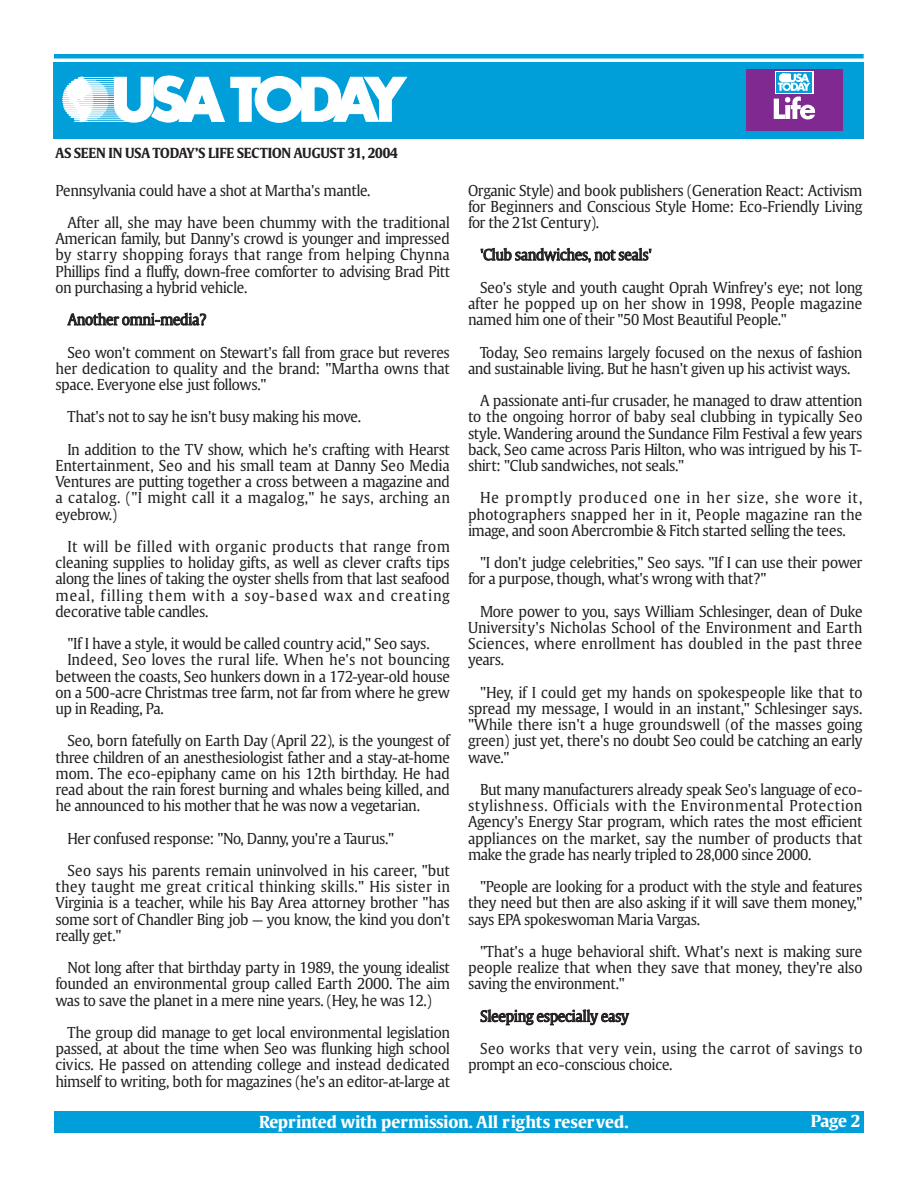
<style>
.page{position:relative;width:918px;height:1188px;background:#fff}
.page>*{position:absolute;margin:0;border:0;box-sizing:border-box;transform-origin:0 0}
.t1{font:700 16.5px "USAT Roman";letter-spacing:-.015em;color:#fff}
.t2{font:15px/16.2px "USAT Roman";letter-spacing:-.025em;color:#231f20;text-align:justify;scale:.95 1}
.t3{font:15px/32.7px "USAT Roman";color:#231f20;scale:.95 1}
.t4{font:15px "USAT Roman";letter-spacing:.01em;color:#231f20;scale:.95 1}
.t5{font:15px "USAT Roman";letter-spacing:-.045em;color:#231f20;scale:.95 1}
.t6{font:700 13.8px "USAT Roman";letter-spacing:-.015em;color:#231f20;scale:.95 1}
</style>
<div class="page">
<hr style="left:54px;top:54px;width:810px;height:4px;background:#009fda">
<div style="left:54px;top:62px;width:810px;height:77px;background:#009fda"></div>
<hr style="left:83px;top:77px;width:33px;height:1px;background:#fff">
<hr style="left:81px;top:79px;width:34px;height:1px;background:#fff">
<hr style="left:80px;top:81px;width:35px;height:1px;background:#fff">
<hr style="left:80px;top:83px;width:35px;height:1px;background:#fff">
<hr style="left:78px;top:85px;width:37px;height:1px;background:#fff">
<hr style="left:79px;top:87px;width:36px;height:1px;background:#fff">
<hr style="left:76px;top:90px;width:39px;height:1px;background:#fff">
<hr style="left:77px;top:92px;width:38px;height:1px;background:#fff">
<hr style="left:78px;top:94px;width:37px;height:1px;background:#fff">
<hr style="left:78px;top:96px;width:37px;height:1px;background:#fff">
<hr style="left:76px;top:98px;width:39px;height:1px;background:#fff">
<hr style="left:78px;top:100px;width:37px;height:1px;background:#fff">
<hr style="left:77px;top:102px;width:38px;height:1px;background:#fff">
<hr style="left:77px;top:104px;width:39px;height:1px;background:#fff">
<hr style="left:85px;top:106px;width:31px;height:1px;background:#fff">
<hr style="left:85px;top:108px;width:31px;height:1px;background:#fff">
<hr style="left:87px;top:110px;width:30px;height:1px;background:#fff">
<hr style="left:88px;top:113px;width:30px;height:1px;background:#fff">
<hr style="left:85px;top:115px;width:35px;height:1px;background:#fff">
<hr style="left:84px;top:117px;width:38px;height:1px;background:#fff">
<hr style="left:83px;top:119px;width:41px;height:1px;background:#fff">
<hr style="left:84px;top:121px;width:44px;height:1px;background:#fff">
<hr style="left:65px;top:89px;width:27px;height:2px;background:#fff">
<hr style="left:64px;top:91px;width:28px;height:2px;background:#fff">
<hr style="left:64px;top:93px;width:28px;height:2px;background:#fff">
<hr style="left:64px;top:104px;width:29px;height:2px;background:#fff">
<hr style="left:64px;top:106px;width:28px;height:2px;background:#fff">
<hr style="left:65px;top:108px;width:27px;height:2px;background:#fff">
<hr style="left:70px;top:83px;width:32px;height:2px;background:#fff">
<hr style="left:68px;top:85px;width:36px;height:2px;background:#fff">
<hr style="left:66px;top:87px;width:39px;height:2px;background:#fff">
<hr style="left:63px;top:96px;width:45px;height:1px;background:#fff">
<hr style="left:63px;top:98px;width:45px;height:1px;background:#fff">
<hr style="left:63px;top:100px;width:45px;height:1px;background:#fff">
<hr style="left:63px;top:102px;width:45px;height:1px;background:#fff">
<hr style="left:66px;top:110px;width:39px;height:2px;background:#fff">
<hr style="left:68px;top:112px;width:36px;height:2px;background:#fff">
<hr style="left:70px;top:114px;width:32px;height:2px;background:#fff">
<hr style="left:71px;top:116px;width:29px;height:2px;background:#fff">
<svg style="left:113px;top:75px;width:295px;height:48px"></svg>
<svg style="left:67px;top:77px;width:32px;height:46px"></svg>
<div style="left:54px;top:1111px;width:810px;height:21px;background:#009fda"></div>
<div style="left:746px;top:70px;width:97px;height:61px;background:#802990"></div>
<div style="left:775px;top:71px;width:38px;height:23px;background:#fff"></div>
<svg style="left:776px;top:72px;width:36px;height:2px"></svg>
<svg style="left:774px;top:74px;width:41px;height:45px"></svg>
<p class="t6" style="left:55px;top:148px;width:362px">AS SEEN IN USA TODAY’S LIFE SECTION AUGUST 31, 2004</p>
<p class="t2" style="left:67px;top:176px;width:404px;line-height:32.4px;text-indent:-12px">Pennsylvania could have a shot at Martha's mantle.<br>After all, she may have been chummy with the traditional</p>
<p class="t2" style="left:55px;top:233px;width:417px">American family, but Danny's crowd is younger and impressed by starry shopping forays that range from helping Chynna Phillips find a fluffy, down-free comforter to advising Brad Pitt on purchasing a hybrid vehicle.</p>
<p class="t2" style="left:68px;top:305px;width:404px;line-height:32.7px">Another omni-media?<br>Seo won't comment on Stewart's fall from grace but reveres</p>
<p class="t2" style="left:56px;top:362px;width:417px">her dedication to quality and the brand: "Martha owns that space. Everyone else just follows."</p>
<p class="t2" style="left:68px;top:403px;width:404px;line-height:32.4px">That's not to say he isn't busy making his move.<br>In addition to the TV show, which he's crafting with Hearst</p>
<p class="t2" style="left:56px;top:459px;width:417px">Entertainment, Seo and his small team at Danny Seo Media Ventures are putting together a cross between a magazine and a catalog. ("I might call it a magalog," he says, arching an eyebrow.)</p>
<p class="t2" style="left:56px;top:540px;width:417px;text-indent:12px">It will be filled with organic products that range from cleaning supplies to holiday gifts, as well as clever crafts tips along the lines of taking the oyster shells from that last seafood meal, filling them with a soy-based wax and creating decorative table candles.</p>
<p class="t2" style="left:68px;top:638px;width:383px">"If I have a style, it would be called country acid," Seo says.</p>
<p class="t4" style="left:68px;top:654px;width:404px">Indeed, Seo loves the rural life. When he's not bouncing</p>
<p class="t2" style="left:56px;top:670px;width:417px">between the coasts, Seo hunkers down in a 172-year-old house</p>
<p class="t2" style="left:56px;top:686px;width:417px">on a 500-acre Christmas tree farm, not far from where he grew</p>
<p class="t5" style="left:56px;top:703px;width:115px">up in Reading, Pa.</p>
<p class="t2" style="left:56px;top:735px;width:417px;text-indent:12px">Seo, born fatefully on Earth Day (April 22), is the youngest of three children of an anesthesiologist father and a stay-at-home mom. The eco-epiphany came on his 12th birthday. He had read about the rain forest burning and whales being killed, and he announced to his mother that he was now a vegetarian.</p>
<p class="t2" style="left:68px;top:824px;width:404px;line-height:32.4px">Her confused response: "No, Danny, you're a Taurus."<br>Seo says his parents remain uninvolved in his career, "but</p>
<p class="t2" style="left:56px;top:881px;width:417px">they taught me great critical thinking skills." His sister in Virginia is a teacher, while his Bay Area attorney brother "has some sort of Chandler Bing job — you know, the kind you don't really get."</p>
<p class="t2" style="left:56px;top:962px;width:417px;text-indent:12px">Not long after that birthday party in 1989, the young idealist founded an environmental group called Earth 2000. The aim was to save the planet in a mere nine years. (Hey, he was 12.)</p>
<p class="t2" style="left:56px;top:1026px;width:417px;text-indent:12px">The group did manage to get local environmental legislation passed, at about the time when Seo was flunking high school civics. He passed on attending college and instead dedicated himself to writing, both for magazines (he's an editor-at-large at</p>
<p class="t2" style="left:468px;top:184px;width:417px">Organic Style) and book publishers (Generation React: Activism for Beginners and Conscious Style Home: Eco-Friendly Living for the 21st Century).</p>
<p class="t2" style="left:480px;top:240px;width:404px;line-height:32.7px">'Club sandwiches, not seals'<br>Seo's style and youth caught Oprah Winfrey's eye; not long</p>
<p class="t2" style="left:468px;top:297px;width:417px">after he popped up on her show in 1998, People magazine named him one of their "50 Most Beautiful People."</p>
<p class="t2" style="left:468px;top:346px;width:417px;text-indent:12px">Today, Seo remains largely focused on the nexus of fashion and sustainable living. But he hasn't given up his activist ways.</p>
<p class="t2" style="left:468px;top:395px;width:417px;text-indent:12px">A passionate anti-fur crusader, he managed to draw attention to the ongoing horror of baby seal clubbing in typically Seo style. Wandering around the Sundance Film Festival a few years back, Seo came across Paris Hilton, who was intrigued by his T&shy;shirt: "Club sandwiches, not seals."</p>
<p class="t2" style="left:468px;top:492px;width:417px;text-indent:12px">He promptly produced one in her size, she wore it, photographers snapped her in it, People magazine ran the image, and soon Abercrombie &amp; Fitch started selling the tees.</p>
<p class="t2" style="left:468px;top:557px;width:417px;text-indent:12px">"I don't judge celebrities," Seo says. "If I can use their power for a purpose, though, what's wrong with that?"</p>
<p class="t2" style="left:468px;top:605px;width:417px;text-indent:12px">More power to you, says William Schlesinger, dean of Duke University's Nicholas School of the Environment and Earth Sciences, where enrollment has doubled in the past three years.</p>
<p class="t2" style="left:468px;top:686px;width:417px;text-indent:12px">"Hey, if I could get my hands on spokespeople like that to spread my message, I would in an instant," Schlesinger says. "While there isn't a huge groundswell (of the masses going green) just yet, there's no doubt Seo could be catching an early wave."</p>
<p class="t2" style="left:468px;top:783px;width:417px;text-indent:12px">But many manufacturers already speak Seo's language of eco&shy;stylishness. Officials with the Environmental Protection Agency's Energy Star program, which rates the most efficient appliances on the market, say the number of products that make the grade has nearly tripled to 28,000 since 2000.</p>
<p class="t2" style="left:468px;top:881px;width:417px;text-indent:12px">"People are looking for a product with the style and features they need but then are also asking if it will save them money," says EPA spokeswoman Maria Vargas.</p>
<p class="t2" style="left:468px;top:945px;width:417px;text-indent:12px">"That's a huge behavioral shift. What's next is making sure people realize that when they save that money, they're also saving the environment."</p>
<p class="t3" style="left:480px;top:1002px;width:404px">Sleeping especially easy<br>Seo works that very vein, using the carrot of savings to</p>
<p class="t2" style="left:468px;top:1059px;width:217px">prompt an eco-conscious choice.</p>
<p class="t1" style="left:259px;top:1115px;width:371px">Reprinted with permission. All rights reserved.</p>
<p class="t1" style="left:811px;top:1115px;width:51px">Page 2</p>
</div>
